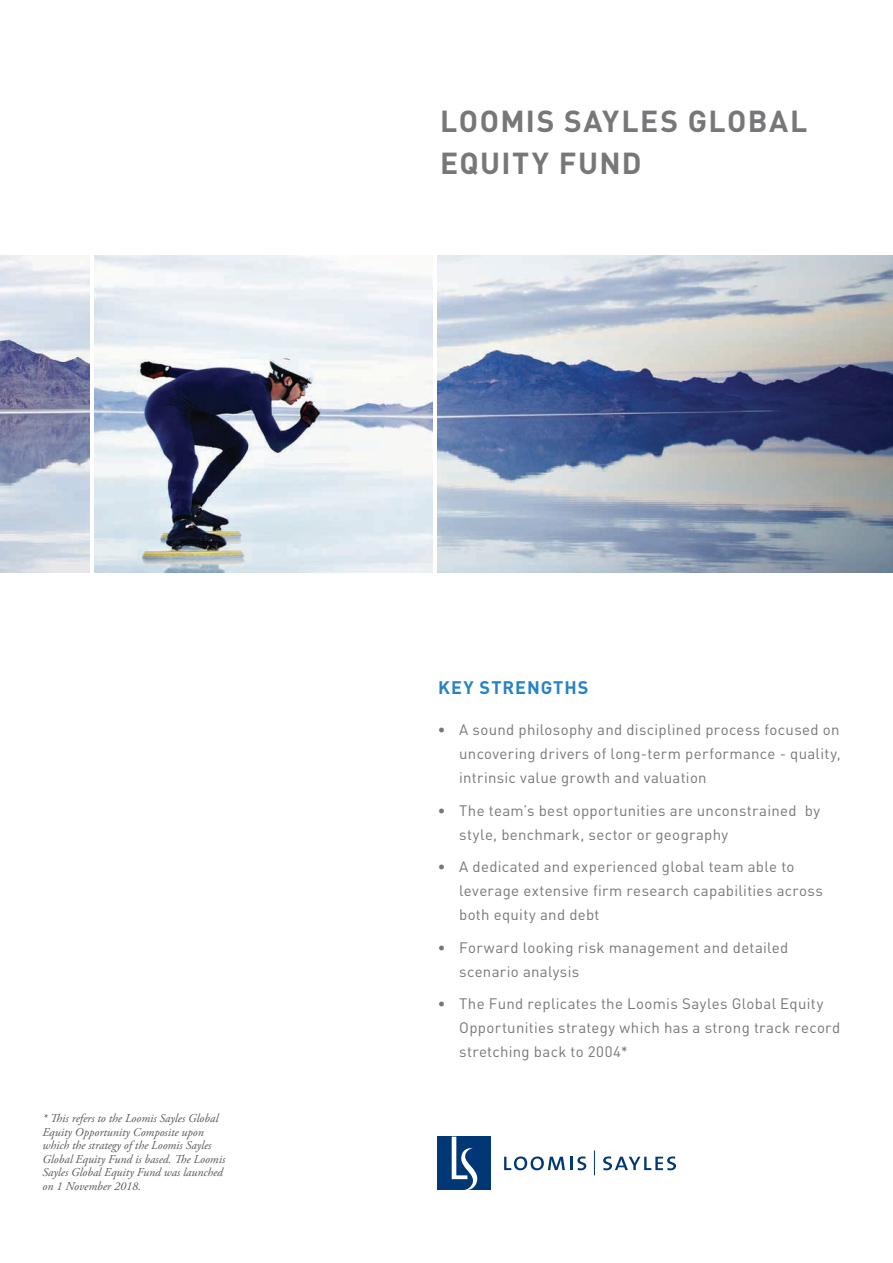
<style>
.page{position:relative;width:893px;height:1263px;background:#fff}
.page>*{position:absolute;margin:0;border:0;box-sizing:border-box;transform-origin:0 0}
.t1{font:700 30px/42px "DINOT";letter-spacing:.05em;color:#77777a}
.t2{font:700 18px "DINOT";letter-spacing:.05em;color:#2883c3}
.t3{font:15px/24px "DINOT";letter-spacing:.02em;color:#77777a}
.t4{font:italic 12px/13.5px "Adobe Garamond Pro";color:#57585a}
.s1{font-weight:500}
</style>
<div class="page">
<div style="left:438px;top:1137px;width:53px;height:53px;background:#013775"></div>
<svg style="left:452px;top:1136px;width:26px;height:54px"></svg>
<svg style="left:504px;top:1156px;width:82px;height:14px"></svg>
<svg style="left:603px;top:1156px;width:73px;height:14px"></svg>
<svg style="left:594px;top:1150px;width:1px;height:25px"></svg>
<img style="left:0;top:255px;width:90px;height:318px">
<img style="left:437px;top:255px;width:456px;height:318px">
<img style="left:94px;top:256px;width:339px;height:317px">
<p class="t4" style="left:43px;top:1112px;width:184px">* This refers to the Loomis Sayles Global Equity Opportunity Composite upon which the strategy of the Loomis Sayles Global Equity Fund is based. The Loomis Sayles Global Equity Fund was launched on 1 November 2018.</p>
<h1 class="t1" style="left:440px;top:99px;width:369px">LOOMIS SAYLES GLOBAL<br>EQUITY FUND</h1>
<p class="t2" style="left:438px;top:676px;width:152px">KEY STRENGTHS</p>
<p class="t3" style="left:459px;top:717px;width:383px;text-align:justify;text-indent:-21px"><span class="s1">•</span> A sound philosophy and disciplined process focused on uncovering drivers of long-term performance - quality, intrinsic value growth and valuation</p>
<p class="t3" style="left:459px;top:798px;width:362px;text-indent:-21px"><span class="s1">•</span> The team’s best opportunities are unconstrained by style, benchmark, sector or geography</p>
<p class="t3" style="left:459px;top:854px;width:365px;text-indent:-21px"><span class="s1">•</span> A dedicated and experienced global team able to leverage extensive firm research capabilities across both equity and debt</p>
<p class="t3" style="left:459px;top:935px;width:331px;text-indent:-21px"><span class="s1">•</span> Forward looking risk management and detailed scenario analysis</p>
<p class="t3" style="left:459px;top:991px;width:383px;text-indent:-21px"><span class="s1">•</span> The Fund replicates the Loomis Sayles Global Equity<br>Opportunities strategy which has a strong track record stretching back to 2004*</p>
</div>
